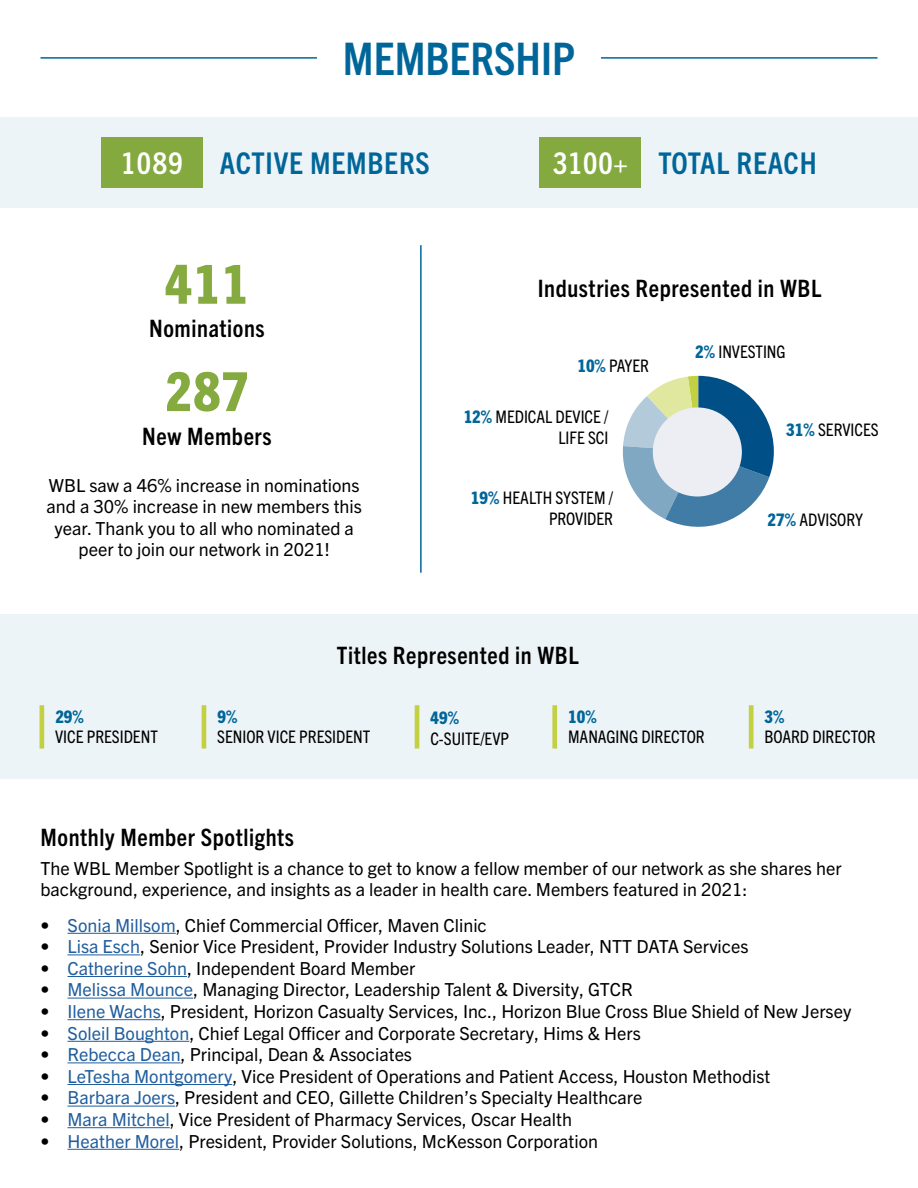
<style>
.page{position:relative;width:918px;height:1188px;background:#fff}
.page>*{position:absolute;margin:0;border:0;box-sizing:border-box;transform-origin:0 0}
.t1{font:800 condensed 54px "Trade Gothic Next LT Pro";letter-spacing:.025em;color:#85aa3f}
.t2{font:700 condensed 45px "Trade Gothic Next LT Pro";color:#069}
.t3{font:700 condensed 30px "Trade Gothic Next LT Pro";letter-spacing:.025em;color:#069}
.t4{font:700 condensed 24px "Trade Gothic Next LT Pro";letter-spacing:.025em;color:#000}
.t5{font:18px/21.6px "Trade Gothic Next LT Pro";color:#000}
.t6{font:condensed 17.4px/20.9px "Trade Gothic Next LT Pro";color:#000;text-align:right}
.t7{font:800 condensed 17.4px "Trade Gothic Next LT Pro";color:#069}
.s1{color:#fff}
.s2{font-weight:800;color:#069}
.s3{color:#215e9e}
</style>
<div class="page">
<div style="left:0;top:614px;width:918px;height:165px;background:#edf4f8"></div>
<div style="left:0;top:117px;width:918px;height:91px;background:#edf4f8"></div>
<hr style="left:68px;top:933px;width:108px;height:1px;background:#215e9e">
<hr style="left:68px;top:954px;width:72px;height:1px;background:#215e9e">
<hr style="left:68px;top:976px;width:119px;height:1px;background:#215e9e">
<hr style="left:68px;top:998px;width:125px;height:1px;background:#215e9e">
<hr style="left:68px;top:1019px;width:93px;height:1px;background:#215e9e">
<hr style="left:68px;top:1041px;width:121px;height:1px;background:#215e9e">
<hr style="left:68px;top:1062px;width:113px;height:1px;background:#215e9e">
<hr style="left:68px;top:1084px;width:164px;height:1px;background:#215e9e">
<hr style="left:68px;top:1106px;width:107px;height:1px;background:#215e9e">
<hr style="left:68px;top:1127px;width:102px;height:1px;background:#215e9e">
<hr style="left:68px;top:1149px;width:111px;height:1px;background:#215e9e">
<hr style="left:40px;top:705px;width:4px;height:44px;background:#c2d041">
<hr style="left:415px;top:705px;width:4px;height:44px;background:#c2d041">
<hr style="left:202px;top:705px;width:4px;height:44px;background:#c2d041">
<div style="left:552px;top:705px;width:5px;height:44px;background:#c2d041"></div>
<div style="left:749px;top:705px;width:5px;height:44px;background:#c2d041"></div>
<svg style="left:622px;top:376px;width:152px;height:151px"></svg>
<div style="left:653px;top:407px;width:89px;height:90px;background:#edeef3;border-radius:50%"></div>
<hr style="left:40px;top:57px;width:277px;height:2px;background:#069">
<hr style="left:601px;top:57px;width:277px;height:2px;background:#069">
<div style="left:101px;top:137px;width:102px;height:50px;background:#84a93f"></div>
<div style="left:540px;top:137px;width:101px;height:50px;background:#84a93f"></div>
<hr style="left:420px;top:245px;width:2px;height:328px;background:#069">
<h2 class="t2" style="left:343px;top:28px;width:234px">MEMBERSHIP</h2>
<h3 class="t3" style="left:121px;top:142px;width:310px"><span class="s1">1089</span> ACTIVE MEMBERS</h3>
<h3 class="t3" style="left:553px;top:142px;width:265px"><span class="s1">3100+</span> TOTAL REACH</h3>
<h1 class="t1" style="left:165px;top:247px;width:85px">411</h1>
<h3 class="t4" style="left:149px;top:312px;width:117px">Nominations</h3>
<h1 class="t1" style="left:165px;top:355px;width:85px">287</h1>
<h3 class="t4" style="left:142px;top:420px;width:131px">New Members</h3>
<p class="t5" style="left:47px;top:473px;width:317px;text-align:center">WBL saw a 46% increase in nominations and a 30% increase in new members this year. Thank you to all who nominated a peer to join our network in 2021!</p>
<h3 class="t4" style="left:538px;top:271px;width:285px">Industries Represented in WBL</h3>
<p class="t6" style="left:577px;top:355px;width:73px"><span class="s2">10%</span> PAYER</p>
<p class="t6" style="left:464px;top:405px;width:146px"><span class="s2">12%</span> MEDICAL DEVICE /<br>LIFE SCI</p>
<p class="t6" style="left:471px;top:486px;width:144px"><span class="s2">19%</span> HEALTH SYSTEM /<br>PROVIDER</p>
<p class="t6" style="left:695px;top:340px;width:92px"><span class="s2">2%</span> INVESTING</p>
<p class="t6" style="left:786px;top:418px;width:94px"><span class="s2">31%</span> SERVICES</p>
<p class="t6" style="left:768px;top:508px;width:97px"><span class="s2">27%</span> ADVISORY</p>
<p class="t7" style="left:55px;top:704px;width:30px">29%</p>
<p class="t6" style="left:55px;top:726px;width:104px">VICE PRESIDENT</p>
<h3 class="t4" style="left:337px;top:639px;width:243px">Titles Represented in WBL</h3>
<p class="t7" style="left:217px;top:704px;width:21px">9%</p>
<p class="t6" style="left:217px;top:726px;width:155px">SENIOR VICE PRESIDENT</p>
<p class="t7" style="left:431px;top:706px;width:30px">49%</p>
<p class="t6" style="left:430px;top:728px;width:80px">C-SUITE/EVP</p>
<p class="t7" style="left:568px;top:704px;width:30px">10%</p>
<p class="t6" style="left:568px;top:726px;width:138px">MANAGING DIRECTOR</p>
<p class="t7" style="left:765px;top:704px;width:21px">3%</p>
<p class="t6" style="left:764px;top:726px;width:113px">BOARD DIRECTOR</p>
<h3 class="t4" style="left:40px;top:821px;width:255px">Monthly Member Spotlights</h3>
<p class="t5" style="left:40px;top:856px;width:803px">The WBL Member Spotlight is a chance to get to know a fellow member of our network as she shares her background, experience, and insights as a leader in health care. Members featured in 2021:</p>
<p class="t5" style="left:40px;top:913px;width:448px">• <span class="s3">Sonia Millsom</span>, Chief Commercial Officer, Maven Clinic</p>
<p class="t5" style="left:40px;top:935px;width:710px">• <span class="s3">Lisa Esch</span>, Senior Vice President, Provider Industry Solutions Leader, NTT DATA Services</p>
<p class="t5" style="left:40px;top:956px;width:376px">• <span class="s3">Catherine Sohn</span>, Independent Board Member</p>
<p class="t5" style="left:40px;top:978px;width:594px">• <span class="s3">Melissa Mounce</span>, Managing Director, Leadership Talent &amp; Diversity, GTCR</p>
<p class="t5" style="left:40px;top:999px;width:812px">• <span class="s3">Ilene Wachs</span>, President, Horizon Casualty Services, Inc., Horizon Blue Cross Blue Shield of New Jersey</p>
<p class="t5" style="left:40px;top:1021px;width:602px">• <span class="s3">Soleil Boughton</span>, Chief Legal Officer and Corporate Secretary, Hims &amp; Hers</p>
<p class="t5" style="left:40px;top:1043px;width:373px">• <span class="s3">Rebecca Dean</span>, Principal, Dean &amp; Associates</p>
<p class="t5" style="left:40px;top:1064px;width:731px">• <span class="s3">LeTesha Montgomery</span>, Vice President of Operations and Patient Access, Houston Methodist</p>
<p class="t5" style="left:40px;top:1086px;width:603px">• <span class="s3">Barbara Joers</span>, President and CEO, Gillette Children’s Specialty Healthcare</p>
<p class="t5" style="left:40px;top:1107px;width:533px">• <span class="s3">Mara Mitchel</span>, Vice President of Pharmacy Services, Oscar Health</p>
<p class="t5" style="left:40px;top:1129px;width:559px">• <span class="s3">Heather Morel</span>, President, Provider Solutions, McKesson Corporation</p>
</div>
